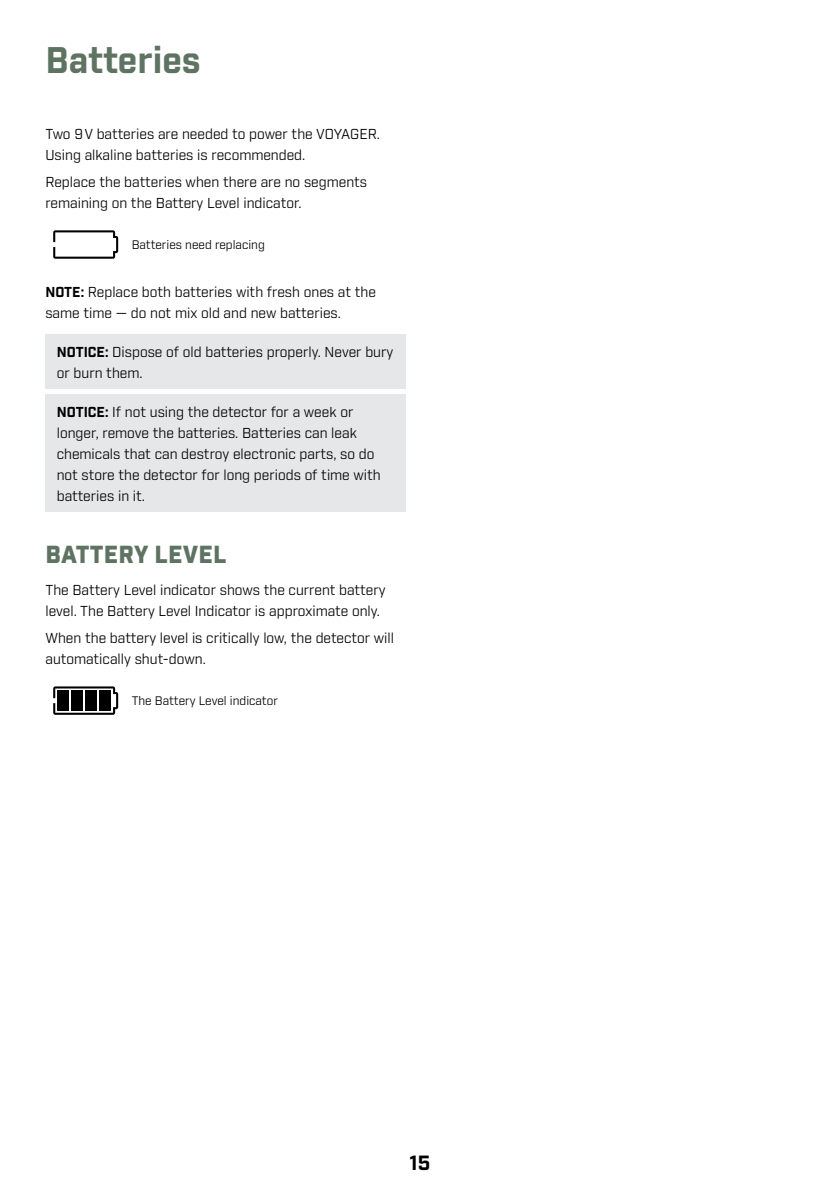
<style>
.page{position:relative;width:840px;height:1191px;background:#fff}
.page>*{position:absolute;margin:0;border:0;box-sizing:border-box;transform-origin:0 0}
.t1{font:700 36px "Industry";color:#5e7361}
.t2{font:900 24px "Industry";letter-spacing:.01em;color:#5e7361}
.t3{font:700 20px "Industry";color:#000}
.t4{font:14px/21px "Industry";color:#000}
.t5{font:12px "Industry";color:#000}
.s1{font-weight:700}
</style>
<div class="page">
<svg style="left:53px;top:230px;width:65px;height:29px"></svg>
<div style="left:45px;top:335px;width:360px;height:54px;background:#e6e7e8"></div>
<div style="left:45px;top:395px;width:360px;height:117px;background:#e6e7e8"></div>
<svg style="left:53px;top:686px;width:65px;height:29px"></svg>
<div style="left:71px;top:690px;width:12px;height:21px;background:#000"></div>
<div style="left:85px;top:690px;width:12px;height:21px;background:#000"></div>
<div style="left:99px;top:690px;width:12px;height:21px;background:#000"></div>
<div style="left:57px;top:690px;width:12px;height:21px;background:#000"></div>
<h1 class="t1" style="left:45px;top:38px;width:157px">Batteries</h1>
<p class="t4" style="left:45px;top:124px;width:336px">Two 9V batteries are needed to power the VOYAGER.<br>Using alkaline batteries is recommended.</p>
<p class="t4" style="left:45px;top:171px;width:323px">Replace the batteries when there are no segments remaining on the Battery Level indicator.</p>
<p class="t5" style="left:132px;top:237px;width:134px">Batteries need replacing</p>
<p class="t4" style="left:45px;top:281px;width:332px"><span class="s1">NOTE:</span> Replace both batteries with fresh ones at the same time — do not mix old and new batteries.</p>
<p class="t4" style="left:57px;top:341px;width:338px"><span class="s1">NOTICE:</span> Dispose of old batteries properly. Never bury or burn them.</p>
<p class="t4" style="left:57px;top:401px;width:325px"><span class="s1">NOTICE:</span> If not using the detector for a week or longer, remove the batteries. Batteries can leak chemicals that can destroy electronic parts, so do not store the detector for long periods of time with batteries in it.</p>
<h2 class="t2" style="left:45px;top:539px;width:182px">BATTERY LEVEL</h2>
<p class="t4" style="left:45px;top:580px;width:341px">The Battery Level indicator shows the current battery level. The Battery Level Indicator is approximate only.</p>
<p class="t4" style="left:45px;top:627px;width:350px">When the battery level is critically low, the detector will automatically shut-down.</p>
<p class="t5" style="left:132px;top:693px;width:148px">The Battery Level indicator</p>
<h3 class="t3" style="left:409px;top:1150px;width:22px">15</h3>
</div>
